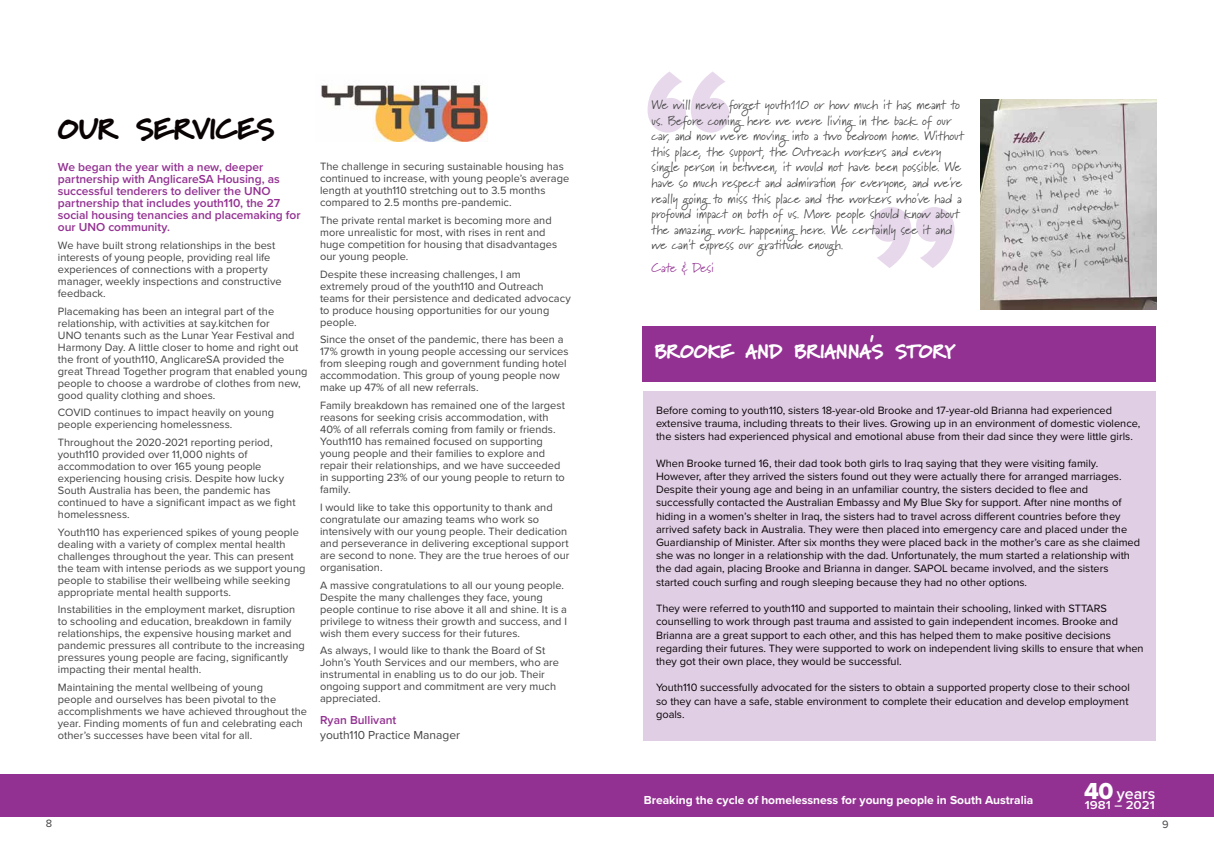
<style>
.page{position:relative;width:1214px;height:865px;background:#fff}
.page>*{position:absolute;margin:0;border:0;box-sizing:border-box;transform-origin:0 0}
.t1{font:900 175px "Proxima Nova";color:#e7d9eb}
.t2{font:700 45px "Marydale";letter-spacing:-.015em;color:#090304}
.t3{font:700 30px "Marydale";letter-spacing:-.015em;color:#fff}
.t4{font:600 16px "Proxima Nova";color:#fff}
.t5{font:13px/15.6px "Marydale";color:#424342}
.t6{font:13px "Marydale";letter-spacing:-.03em;color:#933192}
.t7{font:600 12px/12px "Proxima Nova";color:#933192}
.t8{font:700 12px "Proxima Nova";color:#fff}
.t9{font:12px "Proxima Nova";color:#424342}
.t10{font:600 12px "Proxima Nova";color:#fff;scale:1.11 1}
.t11{font:11px/12px "Proxima Nova";letter-spacing:.005em;color:#424342}
.t12{font:11px/13.2px "Proxima Nova";color:#090304}
.s1{font-family:"Proxima Nova Extrabld";font-weight:400;font-size:24px}
</style>
<div class="page">
<div style="left:642px;top:326px;width:513px;height:55px;background:#933192"></div>
<div style="left:643px;top:391px;width:512px;height:349px;background:#e0cee5"></div>
<div style="left:0;top:774px;width:1213px;height:42px;background:#933192"></div>
<img style="left:321px;top:84px;width:166px;height:57px">
<img style="left:980px;top:100px;width:176px;height:209px">
<h2 class="t2" style="left:58px;top:97px;width:218px">our services</h2>
<p class="t7" style="left:58px;top:161px;width:244px">We began the year with a new, deeper partnership with AnglicareSA Housing, as successful tenderers to deliver the UNO partnership that includes youth110, the 27 social housing tenancies and placemaking for our UNO community.</p>
<p class="t11" style="left:58px;top:239px;width:225px">We have built strong relationships in the best interests of young people, providing real life experiences of connections with a property manager, weekly inspections and constructive feedback.</p>
<p class="t11" style="left:58px;top:304px;width:251px">Placemaking has been an integral part of the relationship, with activities at say.kitchen for<br>UNO tenants such as the Lunar Year Festival and Harmony Day. A little closer to home and right out the front of youth110, AnglicareSA provided the great Thread Together program that enabled young people to choose a wardrobe of clothes from new, good quality clothing and shoes.</p>
<p class="t11" style="left:58px;top:406px;width:218px">COVID continues to impact heavily on young people experiencing homelessness.</p>
<p class="t11" style="left:58px;top:436px;width:239px">Throughout the 2020-2021 reporting period, youth110 provided over 11,000 nights of accommodation to over 165 young people experiencing housing crisis. Despite how lucky South Australia has been, the pandemic has continued to have a significant impact as we fight homelessness.</p>
<p class="t11" style="left:58px;top:525px;width:249px">Youth110 has experienced spikes of young people dealing with a variety of complex mental health challenges throughout the year. This can present the team with intense periods as we support young people to stabilise their wellbeing while seeking appropriate mental health supports.</p>
<p class="t11" style="left:58px;top:603px;width:248px">Instabilities in the employment market, disruption to schooling and education, breakdown in family relationships, the expensive housing market and pandemic pressures all contribute to the increasing pressures young people are facing, significantly impacting their mental health.</p>
<p class="t11" style="left:58px;top:681px;width:251px">Maintaining the mental wellbeing of young<br>people and ourselves has been pivotal to the accomplishments we have achieved throughout the year. Finding moments of fun and celebrating each other’s successes have been vital for all.</p>
<p class="t11" style="left:320px;top:160px;width:250px">The challenge in securing sustainable housing has continued to increase, with young people’s average length at youth110 stretching out to 3.5 months compared to 2.5 months pre-pandemic.</p>
<p class="t11" style="left:320px;top:214px;width:238px">The private rental market is becoming more and more unrealistic for most, with rises in rent and huge competition for housing that disadvantages our young people.</p>
<p class="t11" style="left:320px;top:268px;width:252px">Despite these increasing challenges, I am extremely proud of the youth110 and Outreach teams for their persistence and dedicated advocacy to produce housing opportunities for our young people.</p>
<p class="t11" style="left:320px;top:333px;width:250px">Since the onset of the pandemic, there has been a 17% growth in young people accessing our services from sleeping rough and government funding hotel accommodation. This group of young people now make up 47% of all new referrals.</p>
<p class="t11" style="left:320px;top:399px;width:246px">Family breakdown has remained one of the largest reasons for seeking crisis accommodation, with 40% of all referrals coming from family or friends.<br>Youth110 has remained focused on supporting young people and their families to explore and repair their relationships, and we have succeeded in supporting 23% of our young people to return to family.</p>
<p class="t11" style="left:320px;top:501px;width:251px">I would like to take this opportunity to thank and congratulate our amazing teams who work so intensively with our young people. Their dedication and perseverance in delivering exceptional support are second to none. They are the true heroes of our organisation.</p>
<p class="t11" style="left:320px;top:578px;width:248px">A massive congratulations to all our young people.<br>Despite the many challenges they face, young people continue to rise above it all and shine. It is a privilege to witness their growth and success, and I wish them every success for their futures.</p>
<p class="t11" style="left:320px;top:644px;width:240px">As always, I would like to thank the Board of St John’s Youth Services and our members, who are instrumental in enabling us to do our job. Their ongoing support and commitment are very much appreciated.</p>
<p class="t7" style="left:320px;top:714px;width:78px">Ryan Bullivant</p>
<p class="t9" style="left:320px;top:725px;width:141px">youth110 Practice Manager</p>
<h1 class="t1" style="left:643px;top:1px;width:94px">“</h1>
<p class="t5" style="left:651px;top:97px;width:314px">We will never forget youth110 or how much it has meant to us. Before coming here we were living in the back of our car, and now we're moving into a two bedroom home. Without this place, the support, the Outreach workers and every single person in between, it would not have been possible. We have so much respect and admiration for everyone, and we're</p>
<h1 class="t1" style="left:959px;top:338px;width:94px;rotate:-180deg">“</h1>
<p class="t5" style="left:651px;top:190px;width:312px">really going to miss this place and the workers who've had a profound impact on both of us. More people should know about the amazing work happening here. We certainly see it and we can't express our gratitude enough.</p>
<p class="t6" style="left:651px;top:260px;width:64px">Cate &amp; Desi</p>
<h3 class="t3" style="left:654px;top:330px;width:303px">brooke and brianna's story</h3>
<p class="t12" style="left:656px;top:403px;width:486px">Before coming to youth110, sisters 18-year-old Brooke and 17-year-old Brianna had experienced extensive trauma, including threats to their lives. Growing up in an environment of domestic violence, the sisters had experienced physical and emotional abuse from their dad since they were little girls.</p>
<p class="t12" style="left:656px;top:456px;width:485px">When Brooke turned 16, their dad took both girls to Iraq saying that they were visiting family.<br>However, after they arrived the sisters found out they were actually there for arranged marriages.<br>Despite their young age and being in an unfamiliar country, the sisters decided to flee and successfully contacted the Australian Embassy and My Blue Sky for support. After nine months of hiding in a women’s shelter in Iraq, the sisters had to travel across different countries before they arrived safety back in Australia. They were then placed into emergency care and placed under the Guardianship of Minister. After six months they were placed back in the mother’s care as she claimed she was no longer in a relationship with the dad. Unfortunately, the mum started a relationship with the dad again, placing Brooke and Brianna in danger. SAPOL became involved, and the sisters started couch surfing and rough sleeping because they had no other options.</p>
<p class="t12" style="left:656px;top:601px;width:489px">They were referred to youth110 and supported to maintain their schooling, linked with STTARS counselling to work through past trauma and assisted to gain independent incomes. Brooke and Brianna are a great support to each other, and this has helped them to make positive decisions regarding their futures. They were supported to work on independent living skills to ensure that when they got their own place, they would be successful.</p>
<p class="t12" style="left:656px;top:680px;width:475px">Youth110 successfully advocated for the sisters to obtain a supported property close to their school so they can have a safe, stable environment to complete their education and develop employment goals.</p>
<p class="t8" style="left:643px;top:791px;width:391px">Breaking the cycle of homelessness for young people in South Australia</p>
<h3 class="t4" style="left:1084px;top:781px;width:73px"><span class="s1">40</span> years</h3>
<p class="t10" style="left:1084px;top:795px;width:64px">1981 – 2021</p>
<p class="t11" style="left:46px;top:817px;width:8px">8</p>
<p class="t11" style="left:1162px;top:817px;width:8px">9</p>
</div>
